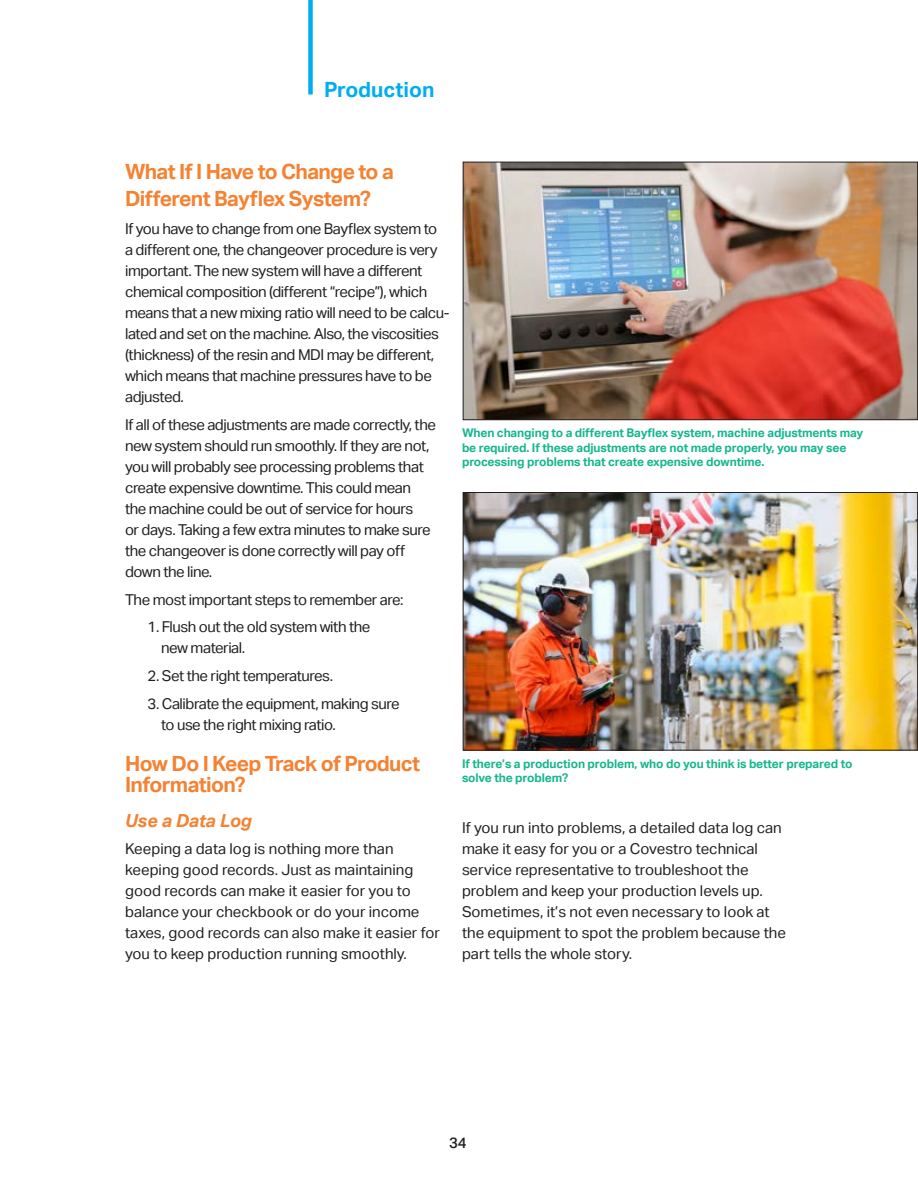
<style>
.page{position:relative;width:918px;height:1188px;background:#fff}
.page>*{position:absolute;margin:0;border:0;box-sizing:border-box;transform-origin:0 0}
.t1{font:700 21px/27.8px "Aktiv Grotesk";letter-spacing:-.03em;color:#f48232}
.t2{font:700 21px "Aktiv Grotesk";color:#00aeef}
.t3{font:italic 700 18px "Aktiv Grotesk";letter-spacing:-.01em;color:#f48232}
.t4{font:15px/21px "Aktiv Grotesk";letter-spacing:-.03em;color:#231f20}
.t5{font:15px/21px "Aktiv Grotesk";color:#231f20}
.t6{font:500 15px "Aktiv Grotesk";color:#231f20}
.t7{font:700 12px/14.4px "Aktiv Grotesk";letter-spacing:-.01em;color:#15b68d}
</style>
<div class="page">
<div style="left:308px;top:0;width:5px;height:94px;background:#00aeef"></div>
<img style="left:465px;top:164px;width:451px;height:254px">
<div style="left:463px;top:162px;width:455px;height:258px;border:1px solid #231f20"></div>
<img style="left:465px;top:494px;width:451px;height:255px">
<div style="left:463px;top:492px;width:455px;height:259px;border:1px solid #231f20"></div>
<h1 class="t2" style="left:324px;top:77px;width:112px">Production</h1>
<h1 class="t1" style="left:125px;top:158px;width:270px">What If I Have to Change to a<br>Different Bayflex System?</h1>
<p class="t4" style="left:125px;top:219px;width:326px">If you have to change from one Bayflex system to<br>a different one, the changeover procedure is very important. The new system will have a different chemical composition (different “recipe”), which means that a new mixing ratio will need to be calcu&shy;lated and set on the machine. Also, the viscosities (thickness) of the resin and MDI may be different, which means that machine pressures have to be adjusted.</p>
<p class="t4" style="left:125px;top:414px;width:312px">If all of these adjustments are made correctly, the new system should run smoothly. If they are not, you will probably see processing problems that create expensive downtime. This could mean the machine could be out of service for hours<br>or days. Taking a few extra minutes to make sure the changeover is done correctly will pay off down the line.</p>
<p class="t4" style="left:125px;top:589px;width:280px">The most important steps to remember are:</p>
<p class="t4" style="left:161px;top:617px;width:211px;text-indent:-14px">1. Flush out the old system with the new material.</p>
<p class="t4" style="left:148px;top:666px;width:187px">2. Set the right temperatures.</p>
<p class="t4" style="left:161px;top:693px;width:240px;text-indent:-13px">3. Calibrate the equipment, making sure to use the right mixing ratio.</p>
<h1 class="t1" style="left:125px;top:753px;width:297px;line-height:21px">How Do I Keep Track of Product<br>Information?</h1>
<p class="t3" style="left:125px;top:810px;width:128px">Use a Data Log</p>
<p class="t5" style="left:125px;top:839px;width:316px">Keeping a data log is nothing more than keeping good records. Just as maintaining good records can make it easier for you to balance your checkbook or do your income taxes, good records can also make it easier for you to keep production running smoothly.</p>
<p class="t7" style="left:462px;top:426px;width:403px">When changing to a different Bayflex system, machine adjustments may be required. If these adjustments are not made properly, you may see processing problems that create expensive downtime.</p>
<p class="t7" style="left:462px;top:756px;width:392px">If there’s a production problem, who do you think is better prepared to solve the problem?</p>
<p class="t5" style="left:462px;top:818px;width:325px">If you run into problems, a detailed data log can make it easy for you or a Covestro technical service representative to troubleshoot the problem and keep your production levels up.<br>Sometimes, it’s not even necessary to look at the equipment to spot the problem because the part tells the whole story.</p>
<p class="t6" style="left:449px;top:1134px;width:19px">34</p>
</div>
